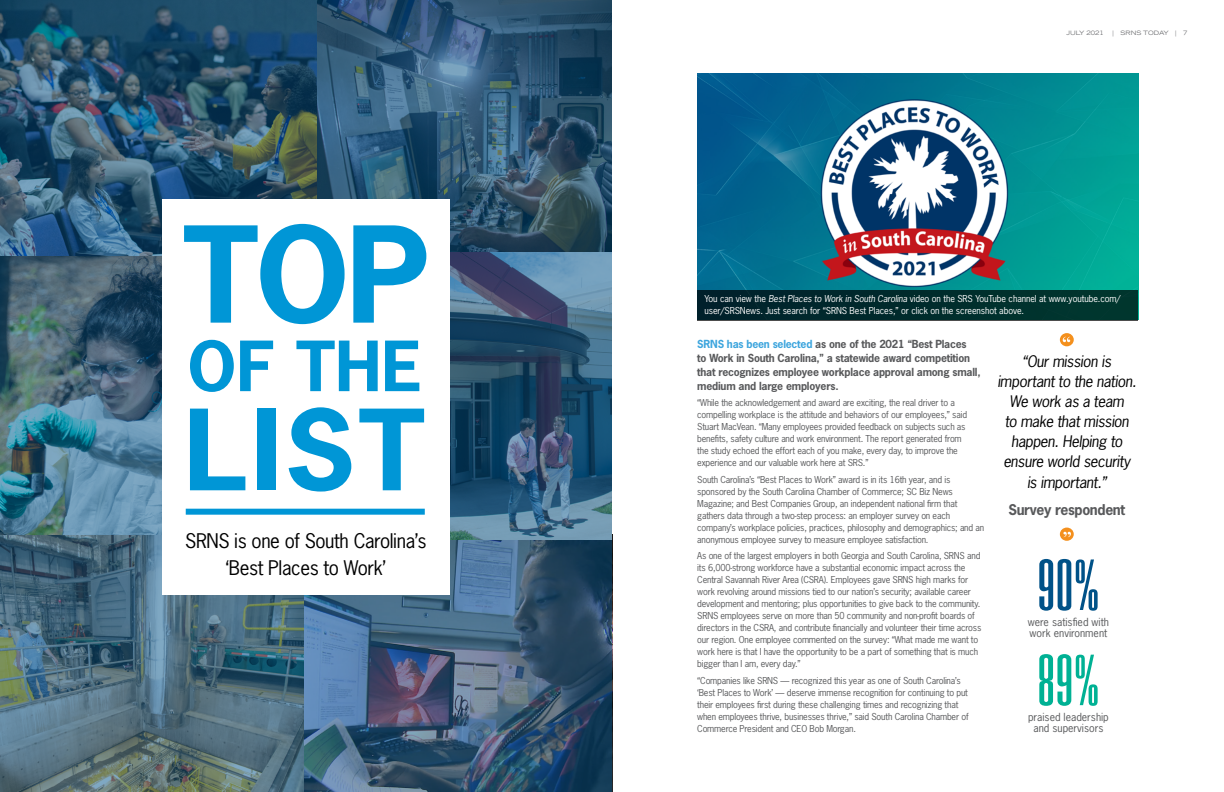
<style>
.page{position:relative;width:1224px;height:792px;background:#fff}
.page>*{position:absolute;margin:0;border:0;box-sizing:border-box;transform-origin:0 0}
.t1{font:700 125px "News Gothic Std";color:#0096d6;scale:1.05 1}
.t2{font:700 105px "News Gothic Std";color:#0096d6;scale:1.1 1}
.t3{font:69px "Fat Cow";color:#005288}
.t4{font:69px "Fat Cow";color:#00b194}
.t5{font:700 65px "News Gothic Std";color:#0096d6;scale:1.05 1}
.t6{font:19px/27px "News Gothic Std";letter-spacing:-.02em;color:#000;text-align:center}
.t7{font:italic 15px/20.2px "News Gothic Std";letter-spacing:-.025em;color:#000;text-align:center}
.t8{font:700 14px "News Gothic Std";letter-spacing:-.025em;color:#58595b}
.t9{font:700 10.5px/14px "News Gothic Std";letter-spacing:-.02em;color:#58595b}
.t10{font:10.5px/11px "News Gothic Std";color:#58595b}
.t11{font:9px/12px "News Gothic Std";letter-spacing:-.02em;color:#58595b}
.t12{font:9px/12px "News Gothic Std";letter-spacing:-.01em;color:#fff}
.t13{font:expanded 6px "Trade Gothic LT Std";color:#6d6e71}
.s1{font-style:italic}
.s2{color:#3da5dd}
</style>
<div class="page">
<img style="left:0;top:0;width:612px;height:792px">
<img style="left:697px;top:73px;width:441px;height:217px">
<svg style="left:1060px;top:333px;width:14px;height:13px"></svg>
<svg style="left:1063px;top:337px;width:7px;height:5px"></svg>
<svg style="left:1060px;top:528px;width:14px;height:13px"></svg>
<svg style="left:1063px;top:532px;width:8px;height:5px"></svg>
<div style="left:162px;top:199px;width:288px;height:396px;background:#fff"></div>
<div style="left:186px;top:509px;width:239px;height:6px;background:#0096d6"></div>
<div style="left:697px;top:290px;width:441px;height:31px;background:#002b2c"></div>
<h1 class="t1" style="left:183px;top:193px;width:236px">TOP</h1>
<h3 class="t5" style="left:187px;top:324px;width:225px">OF THE</h3>
<h2 class="t2" style="left:184px;top:381px;width:221px">LIST</h2>
<h3 class="t6" style="left:185px;top:527px;width:243px">SRNS is one of South Carolina’s ‘Best Places to Work’</h3>
<p class="t13" style="left:1066px;top:29px;width:39px">JULY 2021</p>
<p class="t13" style="left:1113px;top:29px;width:76px">| SRNS TODAY | 7</p>
<p class="t12" style="left:704px;top:293px;width:418px">You can view the <span class="s1">Best Places to Work in South Carolina</span> video on the SRS YouTube channel at www.youtube.com/ user/SRSNews. Just search for “SRNS Best Places,” or click on the screenshot above.</p>
<p class="t9" style="left:697px;top:337px;width:285px"><span class="s2">SRNS has been selected</span> as one of the 2021 “Best Places<br>to Work in South Carolina,” a statewide award competition that recognizes employee workplace approval among small, medium and large employers.</p>
<p class="t11" style="left:697px;top:397px;width:271px">“While the acknowledgement and award are exciting, the real driver to a compelling workplace is the attitude and behaviors of our employees,” said Stuart MacVean. “Many employees provided feedback on subjects such as benefits, safety culture and work environment. The report generated from the study echoed the effort each of you make, every day, to improve the experience and our valuable work here at SRS.”</p>
<p class="t11" style="left:697px;top:473px;width:289px">South Carolina’s “Best Places to Work” award is in its 16th year, and is sponsored by the South Carolina Chamber of Commerce; SC Biz News Magazine; and Best Companies Group, an independent national firm that gathers data through a two-step process: an employer survey on each company’s workplace policies, practices, philosophy and demographics; and an anonymous employee survey to measure employee satisfaction.</p>
<p class="t11" style="left:697px;top:550px;width:286px">As one of the largest employers in both Georgia and South Carolina, SRNS and its 6,000-strong workforce have a substantial economic impact across the Central Savannah River Area (CSRA). Employees gave SRNS high marks for work revolving around missions tied to our nation’s security; available career development and mentoring; plus opportunities to give back to the community.<br>SRNS employees serve on more than 50 community and non-profit boards of directors in the CSRA, and contribute financially and volunteer their time across our region. One employee commented on the survey: “What made me want to work here is that I have the opportunity to be a part of something that is much bigger than I am, every day.”</p>
<p class="t11" style="left:697px;top:674px;width:273px">“Companies like SRNS — recognized this year as one of South Carolina’s ‘Best Places to Work’ — deserve immense recognition for continuing to put their employees first during these challenging times and recognizing that when employees thrive, businesses thrive,” said South Carolina Chamber of Commerce President and CEO Bob Morgan.</p>
<h3 class="t7" style="left:997px;top:352px;width:140px">“Our mission is important to the nation.<br>We work as a team<br>to make that mission happen. Helping to ensure world security is important.”</h3>
<h3 class="t8" style="left:1008px;top:501px;width:118px">Survey respondent</h3>
<h3 class="t3" style="left:1037px;top:539px;width:64px">90%</h3>
<p class="t10" style="left:1028px;top:616px;width:83px">were satisfied with work environment</p>
<h3 class="t4" style="left:1037px;top:634px;width:64px">89%</h3>
<p class="t10" style="left:1028px;top:711px;width:82px;text-align:center">praised leadership and supervisors</p>
</div>
